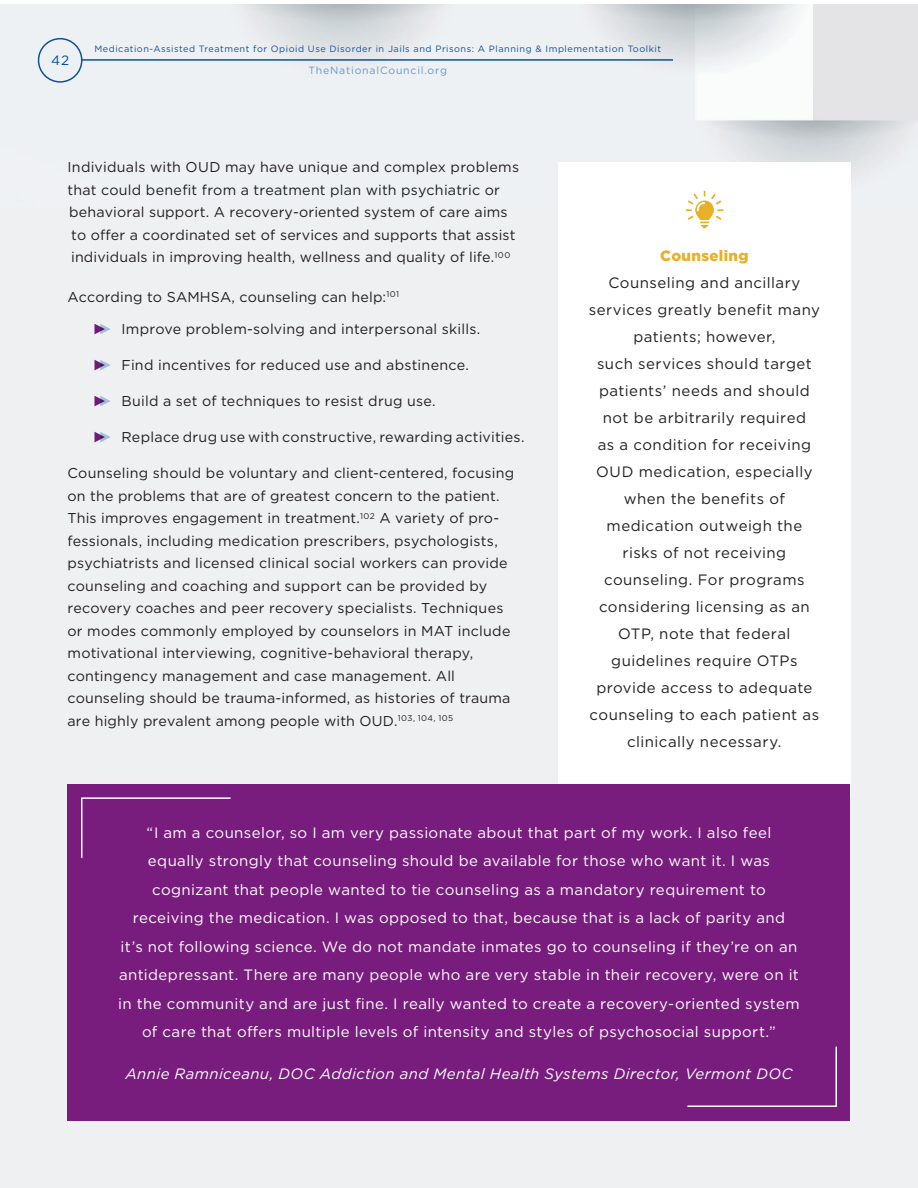
<style>
.page{position:relative;width:918px;height:1188px;background:#fff}
.page>*{position:absolute;margin:0;border:0;box-sizing:border-box;transform-origin:0 0}
.t1{font:15px/28.5px "Gotham";letter-spacing:.025em;color:#fff;text-align:center}
.t2{font:15px/27px "Gotham";letter-spacing:.03em;color:#231f20;text-align:center}
.t3{font:italic 15px "Gotham";letter-spacing:.025em;color:#fff}
.t4{font:900 15px "Gotham";letter-spacing:.025em;color:#e8b127}
.t5{font:14.25px/22.5px "Gotham";letter-spacing:.01em;color:#231f20}
.t6{font:13.5px "Gotham";color:#034f9e}
.t7{font:10.5px "Gotham";letter-spacing:.075em;color:#609acd}
.t8{font:9.15px "Gotham";letter-spacing:.055em;color:#0d509d}
</style>
<div class="page">
<div style="left:0;top:200px;width:918px;height:988px;background:#eff0f1"></div>
<img style="left:0;top:4px;width:918px;height:203px">
<div style="left:38px;top:38px;width:44px;height:45px;border:2px solid #0d509d;border-radius:50%"></div>
<hr style="left:82px;top:59px;width:591px;height:2px;background:#0d509d">
<div style="left:558px;top:162px;width:292px;height:634px;background:#fff"></div>
<div style="left:68px;top:784px;width:782px;height:336px;background:#781d7d"></div>
<svg style="left:95px;top:324px;width:16px;height:10px"></svg>
<svg style="left:95px;top:360px;width:16px;height:10px"></svg>
<svg style="left:95px;top:396px;width:16px;height:10px"></svg>
<svg style="left:95px;top:432px;width:16px;height:10px"></svg>
<svg style="left:687px;top:1046px;width:150px;height:61px"></svg>
<svg style="left:81px;top:797px;width:150px;height:61px"></svg>
<img style="left:686px;top:190px;width:37px;height:38px">
<p class="t6" style="left:51px;top:52px;width:20px">42</p>
<p class="t8" style="left:94px;top:43px;width:568px">Medication-Assisted Treatment for Opioid Use Disorder in Jails and Prisons: A Planning &amp; Implementation Toolkit</p>
<p class="t7" style="left:308px;top:64px;width:140px">TheNationalCouncil.org</p>
<p class="t5" style="left:68px;top:156px;width:453px">Individuals with OUD may have unique and complex problems that could benefit from a treatment plan with psychiatric or behavioral support. A recovery-oriented system of care aims to offer a coordinated set of services and supports that assist individuals in improving health, wellness and quality of life.<sup>100</sup></p>
<p class="t5" style="left:67px;top:285px;width:333px">According to SAMHSA, counseling can help:<sup>101</sup></p>
<p class="t5" style="left:122px;top:318px;width:360px">Improve problem-solving and interpersonal skills.</p>
<p class="t5" style="left:122px;top:354px;width:349px">Find incentives for reduced use and abstinence.</p>
<p class="t5" style="left:122px;top:390px;width:316px">Build a set of techniques to resist drug use.</p>
<p class="t5" style="left:122px;top:426px;width:405px">Replace drug use with constructive, rewarding activities.</p>
<p class="t5" style="left:68px;top:462px;width:448px">Counseling should be voluntary and client-centered, focusing on the problems that are of greatest concern to the patient.<br>This improves engagement in treatment.<sup>102</sup> A variety of pro&shy;fessionals, including medication prescribers, psychologists, psychiatrists and licensed clinical social workers can provide counseling and coaching and support can be provided by recovery coaches and peer recovery specialists. Techniques or modes commonly employed by counselors in MAT include motivational interviewing, cognitive-behavioral therapy, contingency management and case management. All counseling should be trauma-informed, as histories of trauma are highly prevalent among people with OUD.<sup>103,</sup> <sup>104,</sup> <sup>105</sup></p>
<p class="t4" style="left:660px;top:247px;width:90px">Counseling</p>
<p class="t2" style="left:589px;top:269px;width:233px">Counseling and ancillary services greatly benefit many patients; however,<br>such services should target patients’ needs and should not be arbitrarily required<br>as a condition for receiving<br>OUD medication, especially when the benefits of medication outweigh the risks of not receiving counseling. For programs considering licensing as an<br>OTP, note that federal guidelines require OTPs provide access to adequate counseling to each patient as clinically necessary.</p>
<p class="t1" style="left:118px;top:818px;width:683px">“I am a counselor, so I am very passionate about that part of my work. I also feel equally strongly that counseling should be available for those who want it. I was cognizant that people wanted to tie counseling as a mandatory requirement to receiving the medication. I was opposed to that, because that is a lack of parity and<br>it’s not following science. We do not mandate inmates go to counseling if they’re on an antidepressant. There are many people who are very stable in their recovery, were on it in the community and are just fine. I really wanted to create a recovery-oriented system of care that offers multiple levels of intensity and styles of psychosocial support.”</p>
<p class="t3" style="left:125px;top:1064px;width:669px">Annie Ramniceanu, DOC Addiction and Mental Health Systems Director, Vermont DOC</p>
</div>
